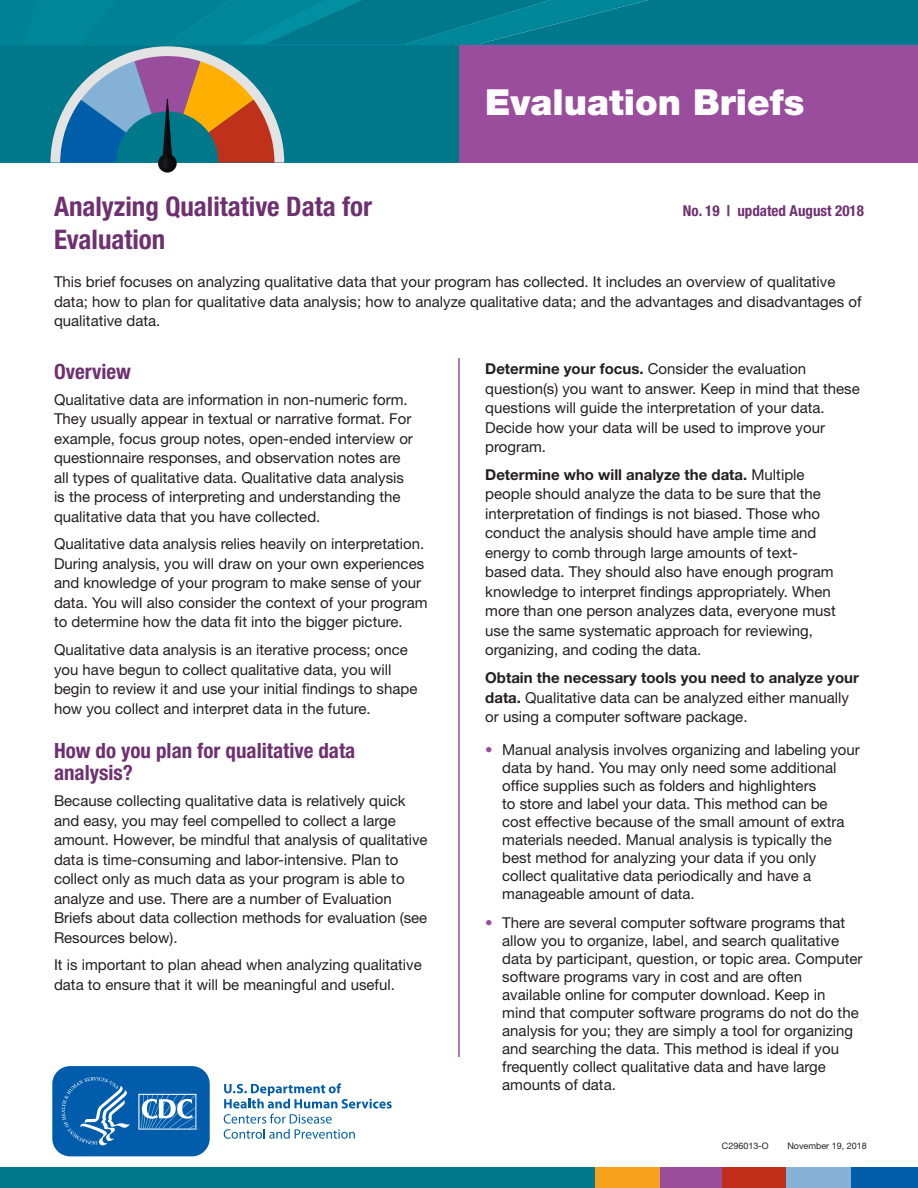
<style>
.page{position:relative;width:918px;height:1188px;background:#fff}
.page>*{position:absolute;margin:0;border:0;box-sizing:border-box;transform-origin:0 0}
.H1-_title{font:900 36px "Helvetica Neue LT Std";color:#fff}
.t1{font:700 condensed 27px/33px "Helvetica Neue LT Std";color:#6e3070}
.t2{font:700 condensed 21px/22.5px "Helvetica Neue LT Std";color:#6e3070}
.t3{font:15px/19.5px "Helvetica Neue LT Std";color:#231f20}
.t4{font:700 condensed 15px "Helvetica Neue LT Std";color:#6e3070}
.t5{font:9px "Helvetica Neue LT Std";color:#231f20}
.s1{font-weight:700}
.s2{color:#9a4c9d}
</style>
<div class="page">
<div style="left:0;top:1167px;width:597px;height:21px;background:#00788b"></div>
<div style="left:658px;top:1167px;width:65px;height:21px;background:#9a4c9d"></div>
<div style="left:722px;top:1167px;width:65px;height:21px;background:#c02d19"></div>
<div style="left:787px;top:1167px;width:64px;height:21px;background:#86b2d9"></div>
<div style="left:851px;top:1167px;width:67px;height:21px;background:#015dab"></div>
<div style="left:595px;top:1167px;width:64px;height:21px;background:#f6a01b"></div>
<svg style="left:0;top:0;width:918px;height:173px;background:#318896"></svg>
<div style="left:459px;top:45px;width:458px;height:117px;background:#9a4c9d"></div>
<hr style="left:458px;top:358px;width:2px;height:699px;background:#9a4c9d">
<svg style="left:224px;top:1083px;width:168px;height:25px"></svg>
<svg style="left:224px;top:1114px;width:131px;height:25px"></svg>
<svg style="left:52px;top:1066px;width:158px;height:91px;background:#2272b6"></svg>
<h1 class="H1-_title" style="left:485px;top:81px;width:321px">Evaluation Briefs</h1>
<h2 class="t1" style="left:54px;top:189px;width:320px">Analyzing Qualitative Data for<br>Evaluation</h2>
<h2 class="t4" style="left:683px;top:201px;width:183px">No. 19 | updated August 2018</h2>
<p class="t3" style="left:54px;top:272px;width:809px">This brief focuses on analyzing qualitative data that your program has collected. It includes an overview of qualitative data; how to plan for qualitative data analysis; how to analyze qualitative data; and the advantages and disadvantages of qualitative data.</p>
<h3 class="t2" style="left:54px;top:360px;width:78px">Overview</h3>
<p class="t3" style="left:54px;top:390px;width:360px">Qualitative data are information in non-numeric form.<br>They usually appear in textual or narrative format. For example, focus group notes, open-ended interview or questionnaire responses, and observation notes are all types of qualitative data. Qualitative data analysis is the process of interpreting and understanding the qualitative data that you have collected.</p>
<p class="t3" style="left:54px;top:534px;width:375px">Qualitative data analysis relies heavily on interpretation.<br>During analysis, you will draw on your own experiences and knowledge of your program to make sense of your data. You will also consider the context of your program to determine how the data fit into the bigger picture.</p>
<p class="t3" style="left:54px;top:640px;width:365px">Qualitative data analysis is an iterative process; once you have begun to collect qualitative data, you will begin to review it and use your initial findings to shape how you collect and interpret data in the future.</p>
<h3 class="t2" style="left:54px;top:739px;width:303px">How do you plan for qualitative data analysis?</h3>
<p class="t3" style="left:54px;top:791px;width:375px">Because collecting qualitative data is relatively quick and easy, you may feel compelled to collect a large amount. However, be mindful that analysis of qualitative data is time-consuming and labor-intensive. Plan to collect only as much data as your program is able to analyze and use. There are a number of Evaluation Briefs about data collection methods for evaluation (see Resources below).</p>
<p class="t3" style="left:54px;top:955px;width:369px">It is important to plan ahead when analyzing qualitative data to ensure that it will be meaningful and useful.</p>
<p class="t3" style="left:485px;top:359px;width:376px"><span class="s1">Determine your focus.</span> Consider the evaluation question(s) you want to answer. Keep in mind that these questions will guide the interpretation of your data.<br>Decide how your data will be used to improve your program.</p>
<p class="t3" style="left:485px;top:465px;width:352px"><span class="s1">Determine who will analyze the data.</span> Multiple people should analyze the data to be sure that the interpretation of findings is not biased. Those who conduct the analysis should have ample time and energy to comb through large amounts of text&shy;based data. They should also have enough program knowledge to interpret findings appropriately. When more than one person analyzes data, everyone must use the same systematic approach for reviewing, organizing, and coding the data.</p>
<p class="t3" style="left:485px;top:668px;width:375px"><span class="s1">Obtain the necessary tools you need to analyze your data.</span> Qualitative data can be analyzed either manually or using a computer software package.</p>
<p class="t3" style="left:502px;top:740px;width:359px;line-height:18px;text-indent:-17px"><span class="s2">•</span> Manual analysis involves organizing and labeling your data by hand. You may only need some additional office supplies such as folders and highlighters<br>to store and label your data. This method can be cost effective because of the small amount of extra materials needed. Manual analysis is typically the best method for analyzing your data if you only collect qualitative data periodically and have a manageable amount of data.</p>
<p class="t3" style="left:502px;top:913px;width:362px;line-height:18px;text-indent:-17px"><span class="s2">•</span> There are several computer software programs that allow you to organize, label, and search qualitative data by participant, question, or topic area. Computer software programs vary in cost and are often available online for computer download. Keep in<br>mind that computer software programs do not do the analysis for you; they are simply a tool for organizing and searching the data. This method is ideal if you frequently collect qualitative data and have large amounts of data.</p>
<p class="t5" style="left:722px;top:1140px;width:48px">C296013-O</p>
<p class="t5" style="left:787px;top:1140px;width:81px">November 19, 2018</p>
</div>
